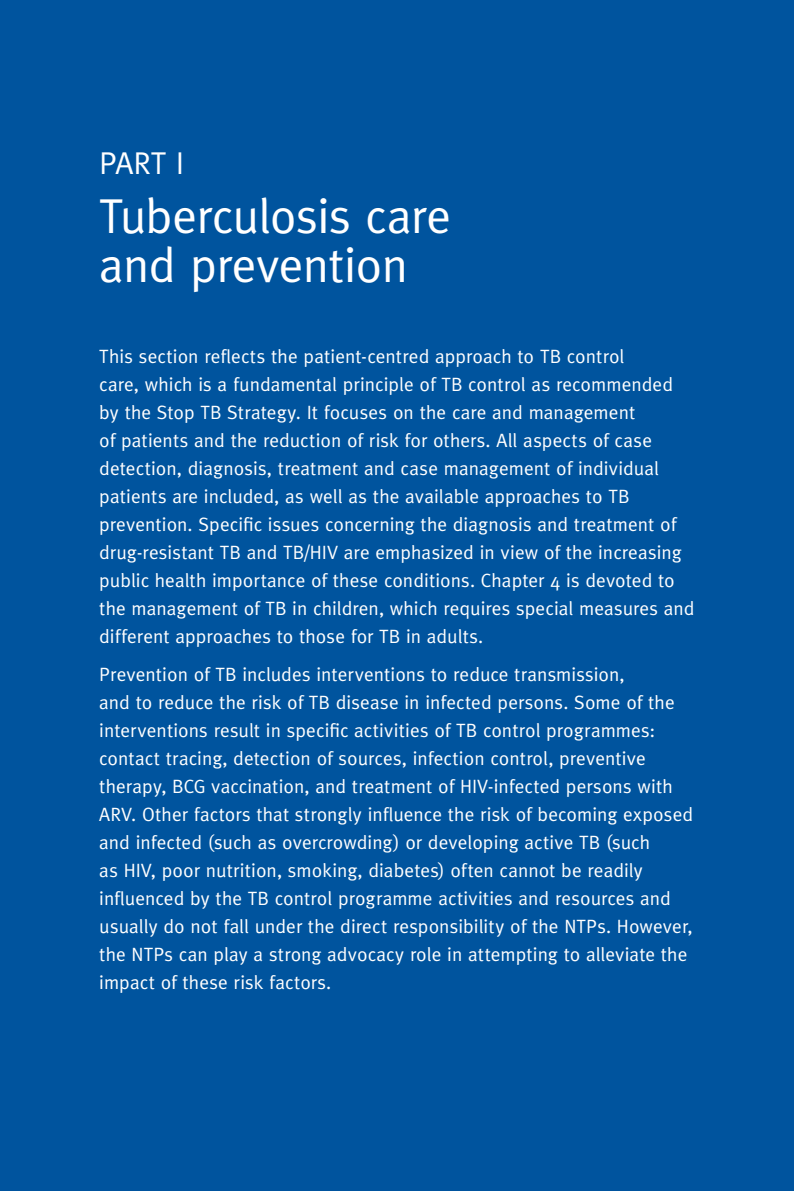
<style>
.page{position:relative;width:794px;height:1191px;background:#fff}
.page>*{position:absolute;margin:0;border:0;box-sizing:border-box;transform-origin:0 0}
.t1{font:49px/49px "Meta";letter-spacing:-.015em;color:#fff}
.t2{font:31.5px "Meta";color:#fff}
.t3{font:19.25px/28px "Meta";letter-spacing:.005em;color:#fff}
</style>
<div class="page">
<div style="left:1px;top:0;width:793px;height:1191px;background:#00549e"></div>
<h2 class="t2" style="left:99px;top:145px;width:87px">Part I</h2>
<h1 class="t1" style="left:99px;top:191px;width:353px">Tuberculosis care and prevention</h1>
<p class="t3" style="left:99px;top:342px;width:597px">This section reflects the patient-centred approach to TB control<br>care, which is a fundamental principle of TB control as recommended by the Stop TB Strategy. It focuses on the care and management<br>of patients and the reduction of risk for others. All aspects of case detection, diagnosis, treatment and case management of individual patients are included, as well as the available approaches to TB prevention. Specific issues concerning the diagnosis and treatment of drug-resistant TB and TB/HIV are emphasized in view of the increasing public health importance of these conditions. Chapter 4 is devoted to the management of TB in children, which requires special measures and different approaches to those for TB in adults.</p>
<p class="t3" style="left:99px;top:660px;width:595px">Prevention of TB includes interventions to reduce transmission,<br>and to reduce the risk of TB disease in infected persons. Some of the interventions result in specific activities of TB control programmes: contact tracing, detection of sources, infection control, preventive therapy, BCG vaccination, and treatment of HIV-infected persons with ARV. Other factors that strongly influence the risk of becoming exposed and infected (such as overcrowding) or developing active TB (such<br>as HIV, poor nutrition, smoking, diabetes) often cannot be readily influenced by the TB control programme activities and resources and usually do not fall under the direct responsibility of the NTPs. However, the NTPs can play a strong advocacy role in attempting to alleviate the impact of these risk factors.</p>
</div>
